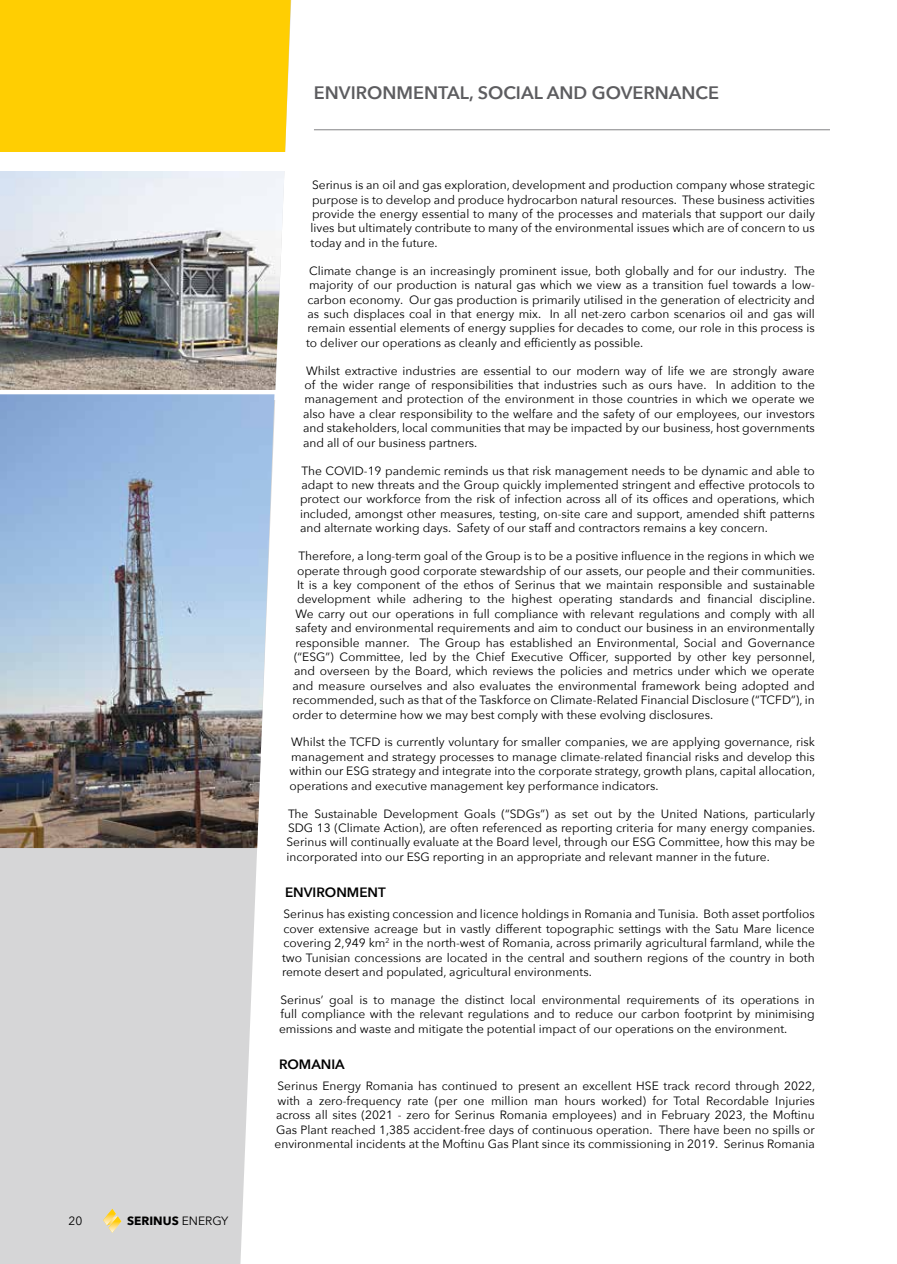
<style>
.page{position:relative;width:897px;height:1264px;background:#fff}
.page>*{position:absolute;margin:0;border:0;box-sizing:border-box;transform-origin:0 0}
.t1{font:600 18px "Avenir Next";color:#5d5d60}
.t2{font:600 13.5px "Avenir Next";color:#000}
.t3{font:12px/14.4px "Avenir Next";color:#000;text-align:justify}
.t4{font:700 12px "Avenir Next";color:#000}
.s1{font-weight:400}
</style>
<div class="page">
<svg style="left:0;top:400px;width:275px;height:864px;background:#dadada"></svg>
<svg style="left:103px;top:1208px;width:18px;height:24px"></svg>
<div style="left:0;top:0;width:291px;height:152px;background:#ffce02"></div>
<hr style="left:314px;top:129px;width:515px;height:1px;background:#5d5d60">
<img style="left:0;top:171px;width:285px;height:219px">
<img style="left:0;top:394px;width:274px;height:454px">
<p class="t3" style="left:69px;top:1213px;width:15px">20</p>
<p class="t4" style="left:127px;top:1210px;width:103px">SERINUS <span class="s1">ENERGY</span></p>
<h1 class="t1" style="left:314px;top:77px;width:406px">ENVIRONMENTAL, SOCIAL AND GOVERNANCE</h1>
<p class="t3" style="left:310px;top:177px;width:506px">Serinus is an oil and gas exploration, development and production company whose strategic purpose is to develop and produce hydrocarbon natural resources. These business activities provide the energy essential to many of the processes and materials that support our daily lives but ultimately contribute to many of the environmental issues which are of concern to us today and in the future.</p>
<p class="t3" style="left:306px;top:263px;width:510px">Climate change is an increasingly prominent issue, both globally and for our industry. The majority of our production is natural gas which we view as a transition fuel towards a low&shy;carbon economy. Our gas production is primarily utilised in the generation of electricity and as such displaces coal in that energy mix. In all net-zero carbon scenarios oil and gas will remain essential elements of energy supplies for decades to come, our role in this process is to deliver our operations as cleanly and efficiently as possible.</p>
<p class="t3" style="left:303px;top:363px;width:513px">Whilst extractive industries are essential to our modern way of life we are strongly aware of the wider range of responsibilities that industries such as ours have. In addition to the management and protection of the environment in those countries in which we operate we also have a clear responsibility to the welfare and the safety of our employees, our investors and stakeholders, local communities that may be impacted by our business, host governments and all of our business partners.</p>
<p class="t3" style="left:300px;top:463px;width:516px">The COVID-19 pandemic reminds us that risk management needs to be dynamic and able to adapt to new threats and the Group quickly implemented stringent and effective protocols to protect our workforce from the risk of infection across all of its offices and operations, which included, amongst other measures, testing, on-site care and support, amended shift patterns and alternate working days. Safety of our staff and contractors remains a key concern.</p>
<p class="t3" style="left:298px;top:548px;width:518px">Therefore, a long-term goal of the Group is to be a positive influence in the regions in which we</p>
<p class="t3" style="left:297px;top:562px;width:519px">operate through good corporate stewardship of our assets, our people and their communities.</p>
<p class="t3" style="left:297px;top:577px;width:519px">It is a key component of the ethos of Serinus that we maintain responsible and sustainable</p>
<p class="t3" style="left:297px;top:591px;width:519px">development while adhering to the highest operating standards and financial discipline.</p>
<p class="t3" style="left:295px;top:606px;width:521px">We carry out our operations in full compliance with relevant regulations and comply with all</p>
<p class="t3" style="left:295px;top:620px;width:520px">safety and environmental requirements and aim to conduct our business in an environmentally</p>
<p class="t3" style="left:295px;top:634px;width:521px">responsible manner. The Group has established an Environmental, Social and Governance</p>
<p class="t3" style="left:294px;top:649px;width:522px">(“ESG”) Committee, led by the Chief Executive Officer, supported by other key personnel,</p>
<p class="t3" style="left:294px;top:663px;width:522px">and overseen by the Board, which reviews the policies and metrics under which we operate</p>
<p class="t3" style="left:292px;top:678px;width:524px">and measure ourselves and also evaluates the environmental framework being adopted and</p>
<p class="t3" style="left:292px;top:692px;width:523px">recommended, such as that of the Taskforce on Climate-Related Financial Disclosure (“TCFD”), in</p>
<p class="t3" style="left:292px;top:706px;width:422px">order to determine how we may best comply with these evolving disclosures.</p>
<p class="t3" style="left:289px;top:734px;width:527px">Whilst the TCFD is currently voluntary for smaller companies, we are applying governance, risk management and strategy processes to manage climate-related financial risks and develop this within our ESG strategy and integrate into the corporate strategy, growth plans, capital allocation, operations and executive management key performance indicators.</p>
<p class="t3" style="left:286px;top:805px;width:530px">The Sustainable Development Goals (“SDGs”) as set out by the United Nations, particularly SDG 13 (Climate Action), are often referenced as reporting criteria for many energy companies.<br>Serinus will continually evaluate at the Board level, through our ESG Committee, how this may be incorporated into our ESG reporting in an appropriate and relevant manner in the future.</p>
<p class="t2" style="left:285px;top:881px;width:102px">ENVIRONMENT</p>
<p class="t3" style="left:282px;top:906px;width:534px">Serinus has existing concession and licence holdings in Romania and Tunisia. Both asset portfolios cover extensive acreage but in vastly different topographic settings with the Satu Mare licence covering 2,949 km<sup>2</sup> in the north-west of Romania, across primarily agricultural farmland, while the two Tunisian concessions are located in the central and southern regions of the country in both remote desert and populated, agricultural environments.</p>
<p class="t3" style="left:279px;top:992px;width:537px">Serinus’ goal is to manage the distinct local environmental requirements of its operations in full compliance with the relevant regulations and to reduce our carbon footprint by minimising emissions and waste and mitigate the potential impact of our operations on the environment.</p>
<p class="t2" style="left:279px;top:1053px;width:67px">ROMANIA</p>
<p class="t3" style="left:274px;top:1078px;width:542px">Serinus Energy Romania has continued to present an excellent HSE track record through 2022, with a zero-frequency rate (per one million man hours worked) for Total Recordable Injuries across all sites (2021 - zero for Serinus Romania employees) and in February 2023, the Moftinu Gas Plant reached 1,385 accident-free days of continuous operation. There have been no spills or environmental incidents at the Moftinu Gas Plant since its commissioning in 2019. Serinus Romania</p>
</div>
